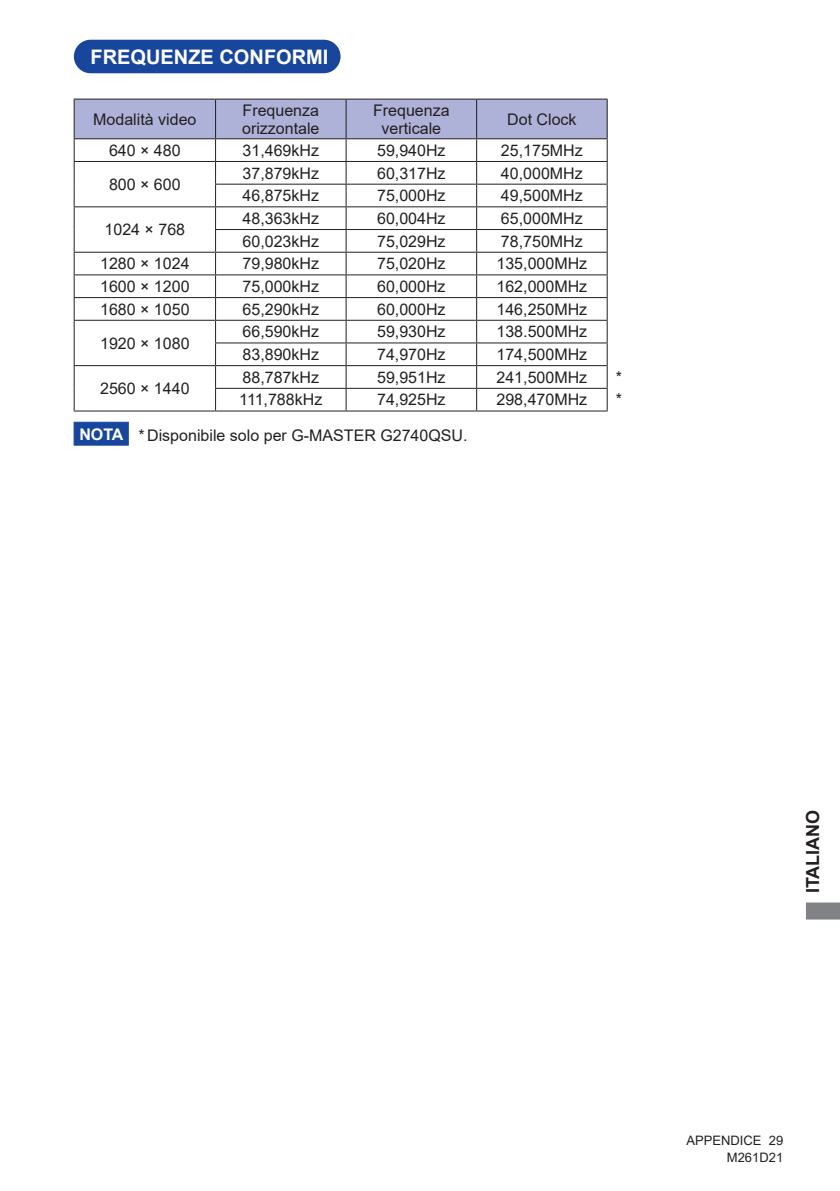
<style>
.page{position:relative;width:840px;height:1191px;background:#fff}
.page>*{position:absolute;margin:0;border:0;box-sizing:border-box;transform-origin:0 0}
.t1{font:700 20px "Arial";color:#fff}
.t2{font:700 18px "Arial";color:#231f20}
.t3{font:16px/18px "Arial";color:#231f20}
.t4{font:13px/17.2px "Arial";color:#231f20;text-align:right}
.s1{font-weight:700;color:#fff}
</style>
<div class="page">
<svg style="left:806px;top:902px;width:33px;height:17px"></svg>
<div style="left:75px;top:41px;width:264px;height:31px;background:#18469d;border-radius:16px"></div>
<div style="left:74px;top:40px;width:266px;height:33px;border:2px solid #18469d;border-radius:16px"></div>
<div style="left:74px;top:422px;width:54px;height:23px;background:#18469d;border:1px solid #18469d"></div>
<svg style="left:74px;top:99px;width:533px;height:311px"></svg>
<hr style="left:74px;top:410px;width:141px;height:1px;background:#231f20">
<hr style="left:215px;top:410px;width:131px;height:1px;background:#231f20">
<hr style="left:346px;top:410px;width:130px;height:1px;background:#231f20">
<hr style="left:476px;top:410px;width:131px;height:1px;background:#231f20">
<p class="t1" style="left:90px;top:42px;width:239px">FREQUENZE CONFORMI</p>
<p class="t3" style="left:93px;top:110px;width:105px">Modalità video</p>
<p class="t3" style="left:242px;top:101px;width:79px">Frequenza orizzontale</p>
<p class="t3" style="left:373px;top:101px;width:78px;text-align:center">Frequenza verticale</p>
<p class="t3" style="left:507px;top:110px;width:71px">Dot Clock</p>
<p class="t3" style="left:109px;top:141px;width:73px">640 × 480</p>
<p class="t3" style="left:242px;top:141px;width:78px">31,469kHz</p>
<p class="t3" style="left:377px;top:141px;width:70px">59,940Hz</p>
<p class="t3" style="left:500px;top:141px;width:83px">25,175MHz</p>
<p class="t3" style="left:109px;top:175px;width:73px">800 × 600</p>
<p class="t3" style="left:242px;top:164px;width:78px">37,879kHz</p>
<p class="t3" style="left:377px;top:164px;width:70px">60,317Hz</p>
<p class="t3" style="left:500px;top:164px;width:83px">40,000MHz</p>
<p class="t3" style="left:242px;top:186px;width:78px">46,875kHz</p>
<p class="t3" style="left:377px;top:186px;width:70px">75,000Hz</p>
<p class="t3" style="left:500px;top:186px;width:83px">49,500MHz</p>
<p class="t3" style="left:104px;top:220px;width:82px">1024 × 768</p>
<p class="t3" style="left:242px;top:209px;width:78px">48,363kHz</p>
<p class="t3" style="left:377px;top:209px;width:70px">60,004Hz</p>
<p class="t3" style="left:500px;top:209px;width:83px">65,000MHz</p>
<p class="t3" style="left:242px;top:232px;width:78px">60,023kHz</p>
<p class="t3" style="left:377px;top:232px;width:70px">75,029Hz</p>
<p class="t3" style="left:500px;top:232px;width:83px">78,750MHz</p>
<p class="t3" style="left:100px;top:254px;width:91px">1280 × 1024</p>
<p class="t3" style="left:242px;top:254px;width:78px">79,980kHz</p>
<p class="t3" style="left:377px;top:254px;width:70px">75,020Hz</p>
<p class="t3" style="left:496px;top:254px;width:92px">135,000MHz</p>
<p class="t3" style="left:100px;top:277px;width:91px">1600 × 1200</p>
<p class="t3" style="left:242px;top:277px;width:78px">75,000kHz</p>
<p class="t3" style="left:377px;top:277px;width:70px">60,000Hz</p>
<p class="t3" style="left:496px;top:277px;width:92px">162,000MHz</p>
<p class="t3" style="left:100px;top:300px;width:91px">1680 × 1050</p>
<p class="t3" style="left:242px;top:300px;width:78px">65,290kHz</p>
<p class="t3" style="left:377px;top:300px;width:70px">60,000Hz</p>
<p class="t3" style="left:496px;top:300px;width:92px">146,250MHz</p>
<p class="t3" style="left:100px;top:334px;width:91px">1920 × 1080</p>
<p class="t3" style="left:242px;top:323px;width:78px">66,590kHz</p>
<p class="t3" style="left:377px;top:323px;width:70px">59,930Hz</p>
<p class="t3" style="left:496px;top:323px;width:92px">138.500MHz</p>
<p class="t3" style="left:242px;top:345px;width:78px">83,890kHz</p>
<p class="t3" style="left:377px;top:345px;width:70px">74,970Hz</p>
<p class="t3" style="left:496px;top:345px;width:92px">174,500MHz</p>
<p class="t3" style="left:100px;top:379px;width:91px">2560 × 1440</p>
<p class="t3" style="left:242px;top:368px;width:78px">88,787kHz</p>
<p class="t3" style="left:377px;top:368px;width:70px">59,951Hz</p>
<p class="t3" style="left:496px;top:368px;width:92px">241,500MHz</p>
<p class="t3" style="left:615px;top:368px;width:8px">*</p>
<p class="t3" style="left:239px;top:391px;width:85px">111,788kHz</p>
<p class="t3" style="left:377px;top:391px;width:70px">74,925Hz</p>
<p class="t3" style="left:496px;top:391px;width:92px">298,470MHz</p>
<p class="t3" style="left:615px;top:391px;width:8px">*</p>
<p class="t3" style="left:79px;top:426px;width:389px"><span class="s1">NOTA</span> * Disponibile solo per G-MASTER G2740QSU.</p>
<p class="t2" style="left:799px;top:893px;width:85px;rotate:-90deg">ITALIANO</p>
<p class="t4" style="left:686px;top:1131px;width:98px">APPENDICE 29<br>M261D21</p>
</div>
